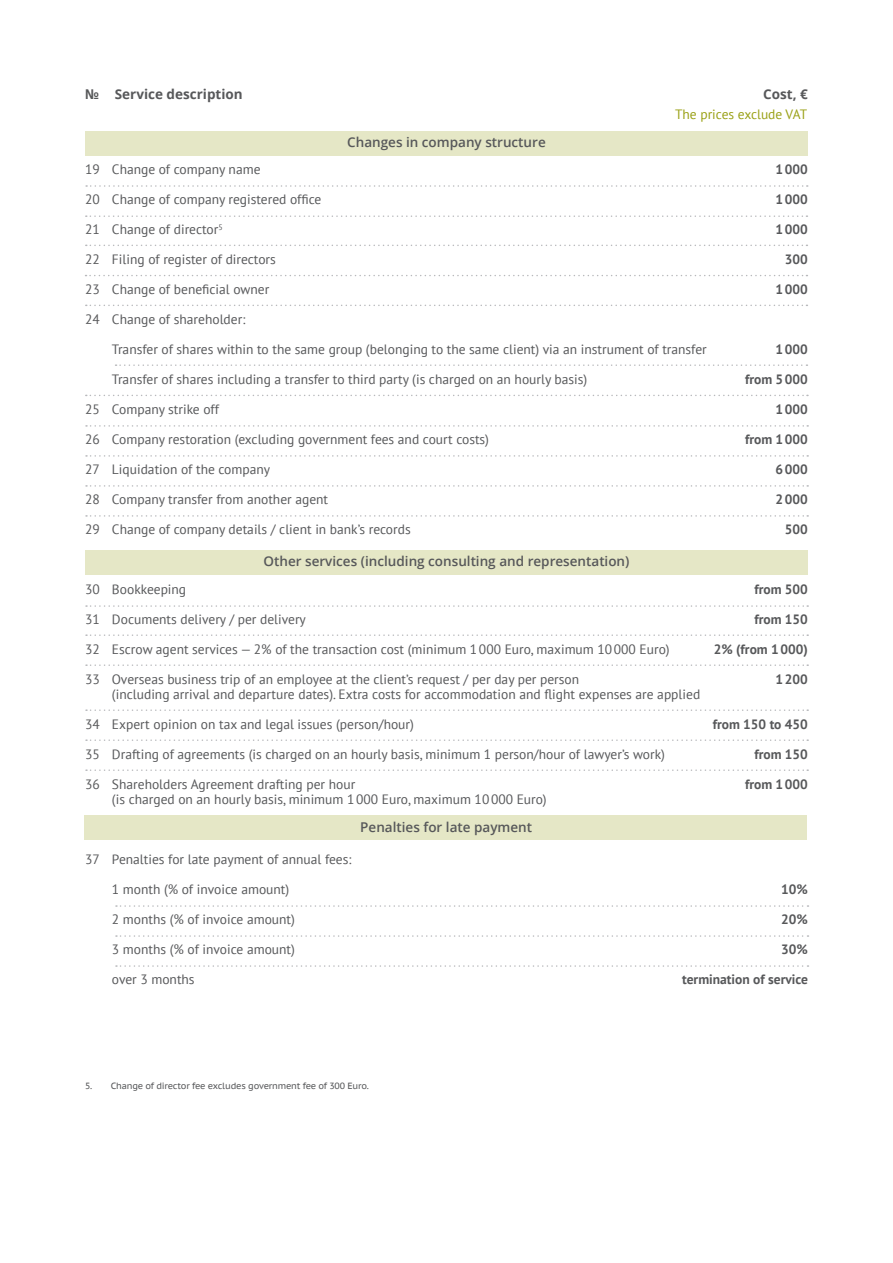
<style>
.page{position:relative;width:893px;height:1263px;background:#fff}
.page>*{position:absolute;margin:0;border:0;box-sizing:border-box;transform-origin:0 0}
.t1{font:13.5px/15px "PT Sans";color:#57585a}
.t2{font:700 13.5px "PT Sans";color:#57585a}
.t3{font:600 13.5px "Open Sans";color:#57585a}
.t4{font:700 13.5px "Open Sans";color:#57585a}
.t5{font:13.5px "PT Sans";color:#99a014}
.t6{font:9px "PT Sans Caption";letter-spacing:-.02em;color:#57585a}
</style>
<div class="page">
<div style="left:85px;top:131px;width:722px;height:24px;background:#e5e7c6"></div>
<svg style="left:86px;top:185px;width:722px;height:2px"></svg>
<svg style="left:86px;top:395px;width:722px;height:1px"></svg>
<svg style="left:86px;top:425px;width:722px;height:2px"></svg>
<svg style="left:86px;top:455px;width:722px;height:2px"></svg>
<svg style="left:86px;top:485px;width:722px;height:2px"></svg>
<svg style="left:86px;top:515px;width:722px;height:2px"></svg>
<svg style="left:116px;top:364px;width:691px;height:2px"></svg>
<svg style="left:86px;top:215px;width:721px;height:2px"></svg>
<svg style="left:86px;top:245px;width:721px;height:1px"></svg>
<svg style="left:86px;top:305px;width:721px;height:1px"></svg>
<svg style="left:86px;top:275px;width:721px;height:1px"></svg>
<div style="left:85px;top:550px;width:722px;height:24px;background:#e5e7c6"></div>
<svg style="left:86px;top:605px;width:722px;height:2px"></svg>
<svg style="left:86px;top:634px;width:722px;height:2px"></svg>
<svg style="left:86px;top:664px;width:722px;height:2px"></svg>
<svg style="left:86px;top:709px;width:722px;height:2px"></svg>
<svg style="left:86px;top:739px;width:722px;height:2px"></svg>
<svg style="left:86px;top:769px;width:722px;height:2px"></svg>
<div style="left:85px;top:815px;width:722px;height:25px;background:#e5e7c6"></div>
<svg style="left:116px;top:905px;width:692px;height:2px"></svg>
<svg style="left:116px;top:935px;width:692px;height:2px"></svg>
<svg style="left:116px;top:965px;width:692px;height:2px"></svg>
<p class="t4" style="left:85px;top:84px;width:159px">№ Service description</p>
<p class="t4" style="left:763px;top:84px;width:46px">Cost, €</p>
<p class="t3" style="left:347px;top:133px;width:200px">Changes in company structure</p>
<p class="t5" style="left:675px;top:105px;width:134px">The prices exclude VAT</p>
<p class="t1" style="left:85px;top:161px;width:16px">19</p>
<p class="t1" style="left:85px;top:191px;width:16px">20</p>
<p class="t1" style="left:85px;top:221px;width:16px">21</p>
<p class="t1" style="left:85px;top:251px;width:16px">22</p>
<p class="t1" style="left:85px;top:281px;width:16px">23</p>
<p class="t1" style="left:85px;top:311px;width:16px">24</p>
<p class="t1" style="left:85px;top:401px;width:16px">25</p>
<p class="t1" style="left:85px;top:431px;width:16px">26</p>
<p class="t1" style="left:85px;top:461px;width:16px">27</p>
<p class="t1" style="left:85px;top:491px;width:16px">28</p>
<p class="t1" style="left:85px;top:521px;width:16px">29</p>
<p class="t1" style="left:85px;top:581px;width:16px">30</p>
<p class="t1" style="left:85px;top:611px;width:16px">31</p>
<p class="t1" style="left:85px;top:641px;width:16px">32</p>
<p class="t1" style="left:85px;top:671px;width:16px">33</p>
<p class="t1" style="left:85px;top:716px;width:16px">34</p>
<p class="t1" style="left:85px;top:746px;width:16px">35</p>
<p class="t1" style="left:85px;top:776px;width:16px">36</p>
<p class="t1" style="left:85px;top:851px;width:16px">37</p>
<p class="t1" style="left:112px;top:161px;width:150px">Change of company name</p>
<p class="t1" style="left:112px;top:191px;width:211px">Change of company registered office</p>
<p class="t1" style="left:112px;top:221px;width:112px">Change of director<sup>5</sup></p>
<p class="t1" style="left:112px;top:251px;width:165px">Filing of register of directors</p>
<p class="t1" style="left:112px;top:281px;width:159px">Change of beneficial owner</p>
<p class="t1" style="left:112px;top:311px;width:135px">Change of shareholder:</p>
<p class="t1" style="left:112px;top:341px;width:596px">Transfer of shares within to the same group (belonging to the same client) via an instrument of transfer</p>
<p class="t1" style="left:112px;top:371px;width:477px">Transfer of shares including a transfer to third party (is charged on an hourly basis)</p>
<p class="t1" style="left:112px;top:401px;width:109px">Company strike off</p>
<p class="t1" style="left:112px;top:431px;width:379px">Company restoration (excluding government fees and court costs)</p>
<p class="t1" style="left:112px;top:461px;width:160px">Liquidation of the company</p>
<p class="t1" style="left:112px;top:491px;width:218px">Company transfer from another agent</p>
<p class="t1" style="left:112px;top:521px;width:300px">Change of company details / client in bank’s records</p>
<p class="t3" style="left:264px;top:552px;width:367px">Other services (including consulting and representation)</p>
<p class="t2" style="left:776px;top:160px;width:34px">1000</p>
<p class="t2" style="left:776px;top:190px;width:34px">1000</p>
<p class="t2" style="left:776px;top:220px;width:34px">1000</p>
<p class="t2" style="left:785px;top:250px;width:24px">300</p>
<p class="t2" style="left:776px;top:280px;width:34px">1000</p>
<p class="t2" style="left:776px;top:340px;width:34px">1000</p>
<p class="t2" style="left:745px;top:370px;width:64px">from 5000</p>
<p class="t2" style="left:776px;top:400px;width:34px">1000</p>
<p class="t2" style="left:745px;top:430px;width:64px">from 1000</p>
<p class="t2" style="left:776px;top:460px;width:34px">6000</p>
<p class="t2" style="left:776px;top:490px;width:34px">2000</p>
<p class="t2" style="left:785px;top:520px;width:24px">500</p>
<p class="t1" style="left:112px;top:581px;width:76px">Bookkeeping</p>
<p class="t1" style="left:112px;top:611px;width:195px">Documents delivery / per delivery</p>
<p class="t1" style="left:112px;top:641px;width:559px">Escrow agent services — 2% of the transaction cost (minimum 1000 Euro, maximum 10000 Euro)</p>
<p class="t1" style="left:112px;top:671px;width:590px">Overseas business trip of an employee at the client’s request / per day per person<br>(including arrival and departure dates). Extra costs for accommodation and flight expenses are applied</p>
<p class="t1" style="left:112px;top:716px;width:303px">Expert opinion on tax and legal issues (person/hour)</p>
<p class="t1" style="left:112px;top:746px;width:554px">Drafting of agreements (is charged on an hourly basis, minimum 1 person/hour of lawyer’s work)</p>
<p class="t1" style="left:112px;top:776px;width:436px">Shareholders Agreement drafting per hour<br>(is charged on an hourly basis, minimum 1000 Euro, maximum 10000 Euro)</p>
<p class="t3" style="left:360px;top:817px;width:173px">Penalties for late payment</p>
<p class="t2" style="left:754px;top:580px;width:55px">from 500</p>
<p class="t2" style="left:754px;top:610px;width:55px">from 150</p>
<p class="t2" style="left:714px;top:640px;width:96px">2% (from 1000)</p>
<p class="t2" style="left:776px;top:670px;width:34px">1200</p>
<p class="t2" style="left:713px;top:715px;width:97px">from 150 to 450</p>
<p class="t2" style="left:754px;top:745px;width:55px">from 150</p>
<p class="t2" style="left:745px;top:775px;width:64px">from 1000</p>
<p class="t1" style="left:112px;top:851px;width:241px">Penalties for late payment of annual fees:</p>
<p class="t1" style="left:112px;top:881px;width:179px">1 month (% of invoice amount)</p>
<p class="t1" style="left:112px;top:911px;width:184px">2 months (% of invoice amount)</p>
<p class="t1" style="left:112px;top:941px;width:184px">3 months (% of invoice amount)</p>
<p class="t1" style="left:112px;top:971px;width:84px">over 3 months</p>
<p class="t2" style="left:781px;top:880px;width:28px">10%</p>
<p class="t2" style="left:781px;top:910px;width:28px">20%</p>
<p class="t2" style="left:781px;top:940px;width:28px">30%</p>
<p class="t2" style="left:682px;top:970px;width:127px">termination of service</p>
<p class="t6" style="left:85px;top:1080px;width:285px">5. Change of director fee excludes government fee of 300 Euro.</p>
</div>
